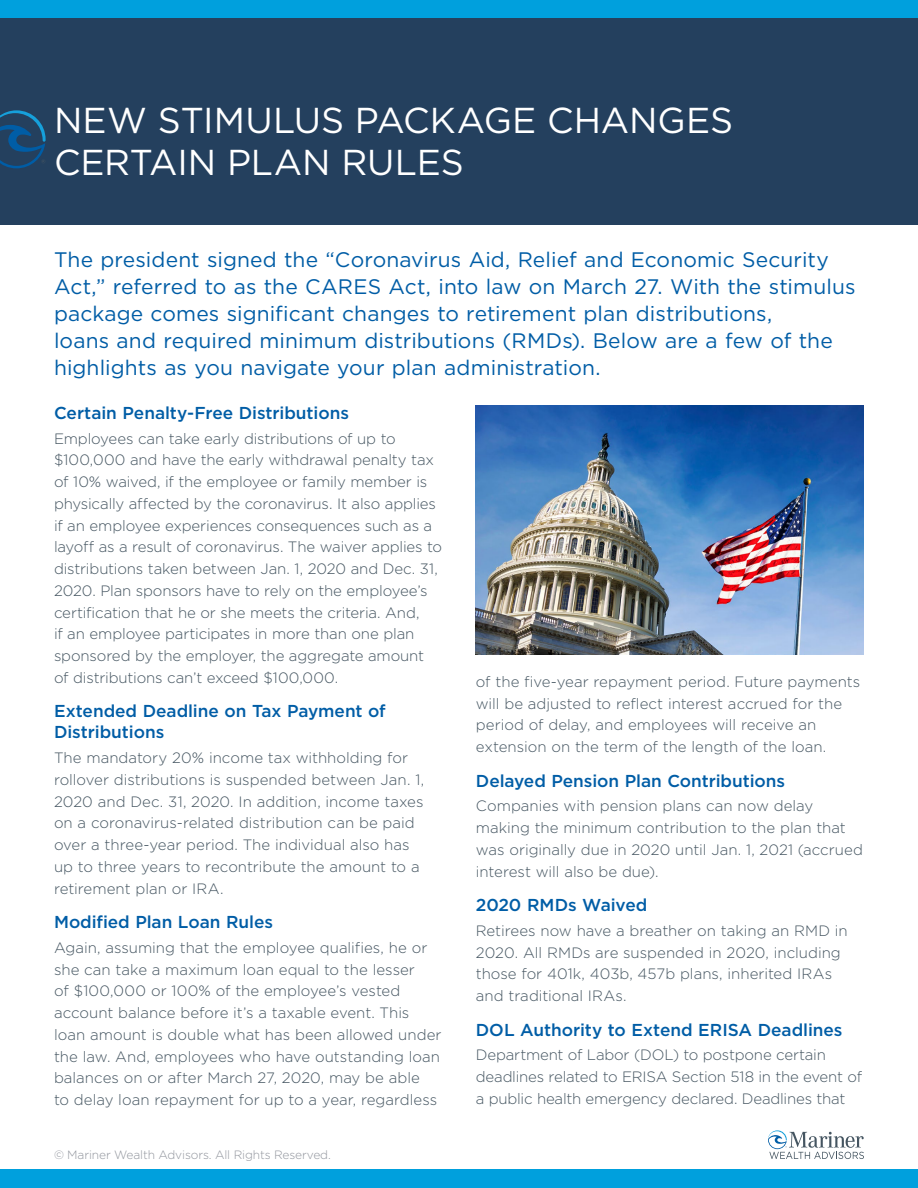
<style>
.page{position:relative;width:918px;height:1188px;background:#fff}
.page>*{position:absolute;margin:0;border:0;box-sizing:border-box;transform-origin:0 0}
.t1{font:36px/42px "Gotham";letter-spacing:-.005em;color:#fff}
.t2{font:21px/27px "Gotham";letter-spacing:.005em;color:#005da6}
.t3{font:500 17.25px/21px "Gotham";letter-spacing:-.005em;color:#005da6}
.t4{font:300 15px/21.8px "Gotham";letter-spacing:-.005em;color:#455561}
.t5{font:300 12px "Gotham";letter-spacing:-.01em;color:#91959d}
</style>
<div class="page">
<div style="left:0;top:17px;width:918px;height:208px;background:#24405e"></div>
<div style="left:0;top:0;width:918px;height:18px;background:#00a0dd"></div>
<svg style="left:0;top:110px;width:46px;height:58px"></svg>
<div style="left:0;top:1170px;width:918px;height:18px;background:#00a0dd"></div>
<svg style="left:768px;top:1130px;width:96px;height:29px"></svg>
<img style="left:476px;top:405px;width:388px;height:250px">
<h1 class="t1" style="left:54px;top:98px;width:681px">NEW STIMULUS PACKAGE CHANGES<br>CERTAIN PLAN RULES</h1>
<p class="t2" style="left:54px;top:245px;width:803px">The president signed the “Coronavirus Aid, Relief and Economic Security Act,” referred to as the CARES Act, into law on March 27. With the stimulus package comes significant changes to retirement plan distributions,<br>loans and required minimum distributions (RMDs). Below are a few of the highlights as you navigate your plan administration.</p>
<p class="t3" style="left:54px;top:402px;width:297px">Certain Penalty-Free Distributions</p>
<p class="t4" style="left:54px;top:427px;width:390px">Employees can take early distributions of up to $100,000 and have the early withdrawal penalty tax of 10% waived, if the employee or family member is physically affected by the coronavirus. It also applies if an employee experiences consequences such as a layoff as a result of coronavirus. The waiver applies to distributions taken between Jan. 1, 2020 and Dec. 31, 2020. Plan sponsors have to rely on the employee’s certification that he or she meets the criteria. And,<br>if an employee participates in more than one plan sponsored by the employer, the aggregate amount of distributions can’t exceed $100,000.</p>
<p class="t3" style="left:54px;top:700px;width:333px">Extended Deadline on Tax Payment of<br>Distributions</p>
<p class="t4" style="left:54px;top:746px;width:372px">The mandatory 20% income tax withholding for rollover distributions is suspended between Jan. 1, 2020 and Dec. 31, 2020. In addition, income taxes on a coronavirus-related distribution can be paid over a three-year period. The individual also has up to three years to recontribute the amount to a retirement plan or IRA.</p>
<p class="t3" style="left:54px;top:911px;width:221px">Modified Plan Loan Rules</p>
<p class="t4" style="left:54px;top:936px;width:389px">Again, assuming that the employee qualifies, he or she can take a maximum loan equal to the lesser<br>of $100,000 or 100% of the employee’s vested account balance before it’s a taxable event. This loan amount is double what has been allowed under the law. And, employees who have outstanding loan balances on or after March 27, 2020, may be able<br>to delay loan repayment for up to a year, regardless</p>
<p class="t5" style="left:54px;top:1147px;width:278px">© Mariner Wealth Advisors. All Rights Reserved.</p>
<p class="t4" style="left:476px;top:670px;width:386px">of the five-year repayment period. Future payments will be adjusted to reflect interest accrued for the period of delay, and employees will receive an extension on the term of the length of the loan.</p>
<p class="t3" style="left:476px;top:770px;width:311px">Delayed Pension Plan Contributions</p>
<p class="t4" style="left:476px;top:795px;width:389px">Companies with pension plans can now delay making the minimum contribution to the plan that was originally due in 2020 until Jan. 1, 2021 (accrued interest will also be due).</p>
<p class="t3" style="left:476px;top:894px;width:173px">2020 RMDs Waived</p>
<p class="t4" style="left:476px;top:919px;width:373px">Retirees now have a breather on taking an RMD in 2020. All RMDs are suspended in 2020, including those for 401k, 403b, 457b plans, inherited IRAs and traditional IRAs.</p>
<p class="t3" style="left:476px;top:1019px;width:368px">DOL Authority to Extend ERISA Deadlines</p>
<p class="t4" style="left:476px;top:1044px;width:388px">Department of Labor (DOL) to postpone certain deadlines related to ERISA Section 518 in the event of a public health emergency declared. Deadlines that</p>
</div>
